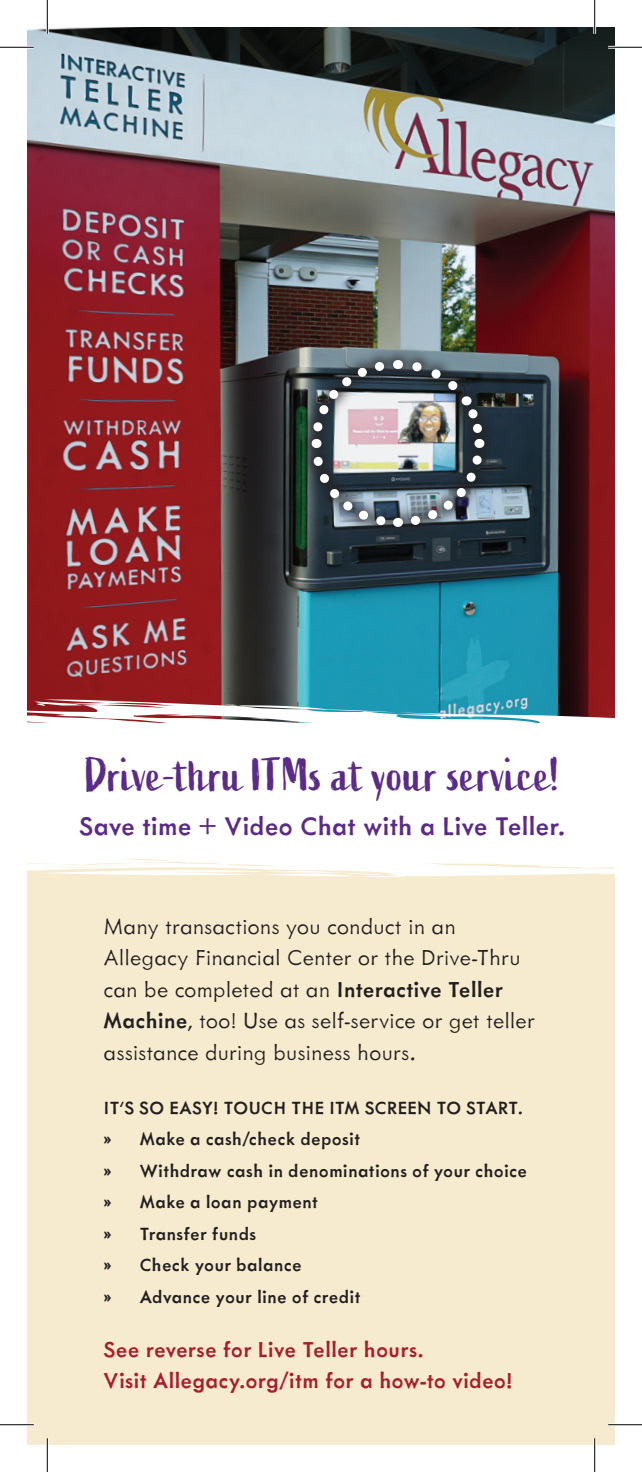
<style>
.page{position:relative;width:642px;height:1472px;background:#fff}
.page>*{position:absolute;margin:0;border:0;box-sizing:border-box;transform-origin:0 0}
.t1{font:46.12px "Active";letter-spacing:.01em;color:#5b2c87}
.t2{font:500 29.25px "Metallophile Sp 8";color:#5b2c87}
.t3{font:300 24.75px/31.5px "Metallophile Sp 8";letter-spacing:-.01em;color:#231f20}
.t4{font:500 24.75px/31.5px "Metallophile Sp 8";letter-spacing:.005em;color:#aa1d2d}
.t5{font:500 20.25px/31.5px "Metallophile Sp 8";letter-spacing:.01em;color:#231f20}
.s1{font-weight:500}
</style>
<div class="page">
<div style="left:27px;top:703px;width:587px;height:741px;background:#f6ebce"></div>
<img style="left:27px;top:27px;width:587px;height:672px">
<div style="left:297px;top:346px;width:200px;height:195px;background:#231f20;opacity:.75"></div>
<img style="left:306px;top:355px;width:182px;height:177px">
<div style="left:27px;top:723px;width:587px;height:135px;background:#fff"></div>
<svg style="left:27px;top:699px;width:587px;height:24px"></svg>
<svg style="left:27px;top:858px;width:587px;height:20px"></svg>
<hr style="left:0;top:46px;width:34px;height:3px;background:#fff">
<hr style="left:608px;top:46px;width:33px;height:3px;background:#fff">
<hr style="left:0;top:1423px;width:34px;height:3px;background:#fff">
<hr style="left:608px;top:1423px;width:33px;height:3px;background:#fff">
<hr style="left:46px;top:0;width:3px;height:34px;background:#fff">
<hr style="left:46px;top:1438px;width:3px;height:34px;background:#fff">
<hr style="left:593px;top:0;width:2px;height:34px;background:#fff">
<hr style="left:593px;top:1438px;width:2px;height:34px;background:#fff">
<hr style="left:0;top:47px;width:34px;height:1px;background:#000">
<hr style="left:608px;top:47px;width:33px;height:1px;background:#000">
<hr style="left:0;top:1424px;width:34px;height:1px;background:#000">
<hr style="left:608px;top:1424px;width:33px;height:1px;background:#000">
<hr style="left:47px;top:0;width:1px;height:34px;background:#000">
<hr style="left:47px;top:1438px;width:1px;height:34px;background:#000">
<hr style="left:594px;top:0;width:1px;height:34px;background:#000">
<hr style="left:594px;top:1438px;width:1px;height:34px;background:#000">
<h1 class="t1" style="left:85px;top:748px;width:476px">Drive-thru ITMs at your service!</h1>
<p class="t2" style="left:79px;top:808px;width:487px">Save time + Video Chat with a Live Teller.</p>
<p class="t3" style="left:104px;top:910px;width:432px">Many transactions you conduct in an Allegacy Financial Center or the Drive-Thru can be completed at an <span class="s1">Interactive Teller Machine</span>, too! Use as self-service or get teller assistance during business hours.</p>
<p class="t5" style="left:104px;top:1091px;width:425px">IT’S SO EASY! TOUCH THE ITM SCREEN TO START. » Make a cash/check deposit<br>» Withdraw cash in denominations of your choice » Make a loan payment<br>» Transfer funds<br>» Check your balance<br>» Advance your line of credit</p>
<p class="t4" style="left:104px;top:1332px;width:410px">See reverse for Live Teller hours.<br>Visit Allegacy.org/itm for a how-to video!</p>
</div>
